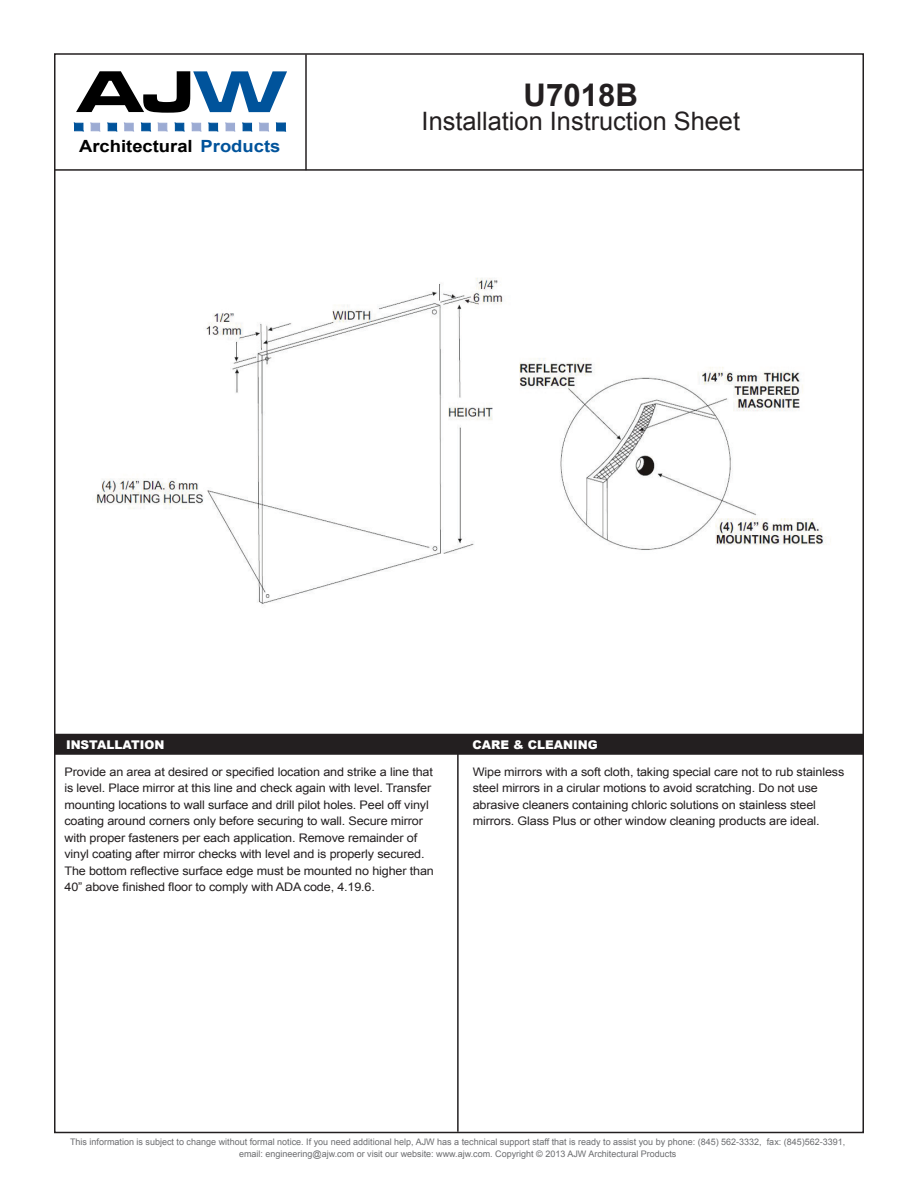
<style>
.page{position:relative;width:918px;height:1188px;background:#fff}
.page>*{position:absolute;margin:0;border:0;box-sizing:border-box;transform-origin:0 0}
.t1{font:700 expanded 61.2px "Microgramma DCE";color:#000;scale:1.09 1}
.t2{font:700 31.2px "Arial";color:#231f20}
.t3{font:25.35px "Arial";color:#231f20}
.t4{font:700 16.8px "Arial";color:#000;scale:1.09 1}
.t5{font:700 16.8px "Arial";color:#00539b;scale:1.09 1}
.t6{font:900 12px "Arial";color:#fff}
.body_copy{font:11.85px/16.5px "Arial";letter-spacing:-.01em;color:#231f20;scale:1.07 1}
.t7{font:9px/12px "Arial";color:#6c6d70;text-align:center}
.s1{font-size:61.05px;color:#00539b}
</style>
<div class="page">
<hr style="left:305px;top:54px;width:2px;height:116px;background:#231f20">
<hr style="left:54px;top:169px;width:810px;height:2px;background:#231f20">
<hr style="left:457px;top:744px;width:2px;height:388px;background:#231f20">
<div style="left:54px;top:734px;width:810px;height:21px;background:#231f20"></div>
<img style="left:96px;top:278px;width:730px;height:326px">
<svg style="left:74px;top:122px;width:10px;height:10px"></svg>
<svg style="left:107px;top:122px;width:10px;height:10px"></svg>
<svg style="left:141px;top:122px;width:10px;height:10px"></svg>
<svg style="left:175px;top:122px;width:10px;height:10px"></svg>
<svg style="left:90px;top:122px;width:10px;height:10px"></svg>
<svg style="left:124px;top:122px;width:10px;height:10px"></svg>
<svg style="left:158px;top:122px;width:10px;height:10px"></svg>
<svg style="left:191px;top:122px;width:10px;height:10px"></svg>
<svg style="left:208px;top:122px;width:10px;height:10px"></svg>
<svg style="left:225px;top:122px;width:10px;height:10px"></svg>
<svg style="left:242px;top:122px;width:10px;height:10px"></svg>
<svg style="left:259px;top:122px;width:10px;height:10px"></svg>
<svg style="left:276px;top:122px;width:10px;height:10px"></svg>
<h1 class="t1" style="left:77px;top:50px;width:193px">AJ<span class="s1">W</span></h1>
<h3 class="t5" style="left:201px;top:135px;width:75px">Products</h3>
<h3 class="t4" style="left:79px;top:135px;width:106px">Architectural</h3>
<p class="t2" style="left:524px;top:74px;width:116px">U7018B</p>
<p class="t3" style="left:422px;top:104px;width:320px">Installation Instruction Sheet</p>
<p class="t6" style="left:66px;top:736px;width:100px">INSTALLATION</p>
<p class="t6" style="left:472px;top:736px;width:127px">CARE &amp; CLEANING</p>
<p class="body_copy" style="left:64px;top:763px;width:347px">Provide an area at desired or specified location and strike a line that is level. Place mirror at this line and check again with level. Transfer mounting locations to wall surface and drill pilot holes. Peel off vinyl coating around corners only before securing to wall. Secure mirror with proper fasteners per each application. Remove remainder of vinyl coating after mirror checks with level and is properly secured.<br>The bottom reflective surface edge must be mounted no higher than 40” above finished floor to comply with ADA code, 4.19.6.</p>
<p class="body_copy" style="left:473px;top:763px;width:349px">Wipe mirrors with a soft cloth, taking special care not to rub stainless steel mirrors in a cirular motions to avoid scratching. Do not use abrasive cleaners containing chloric solutions on stainless steel mirrors. Glass Plus or other window cleaning products are ideal.</p>
<p class="t7" style="left:70px;top:1136px;width:777px">This information is subject to change without formal notice. If you need additional help, AJW has a technical support staff that is ready to assist you by phone: (845) 562-3332, fax: (845)562-3391, email: engineering@ajw.com or visit our website: www.ajw.com. Copyright © 2013 AJW Architectural Products</p>
</div>
